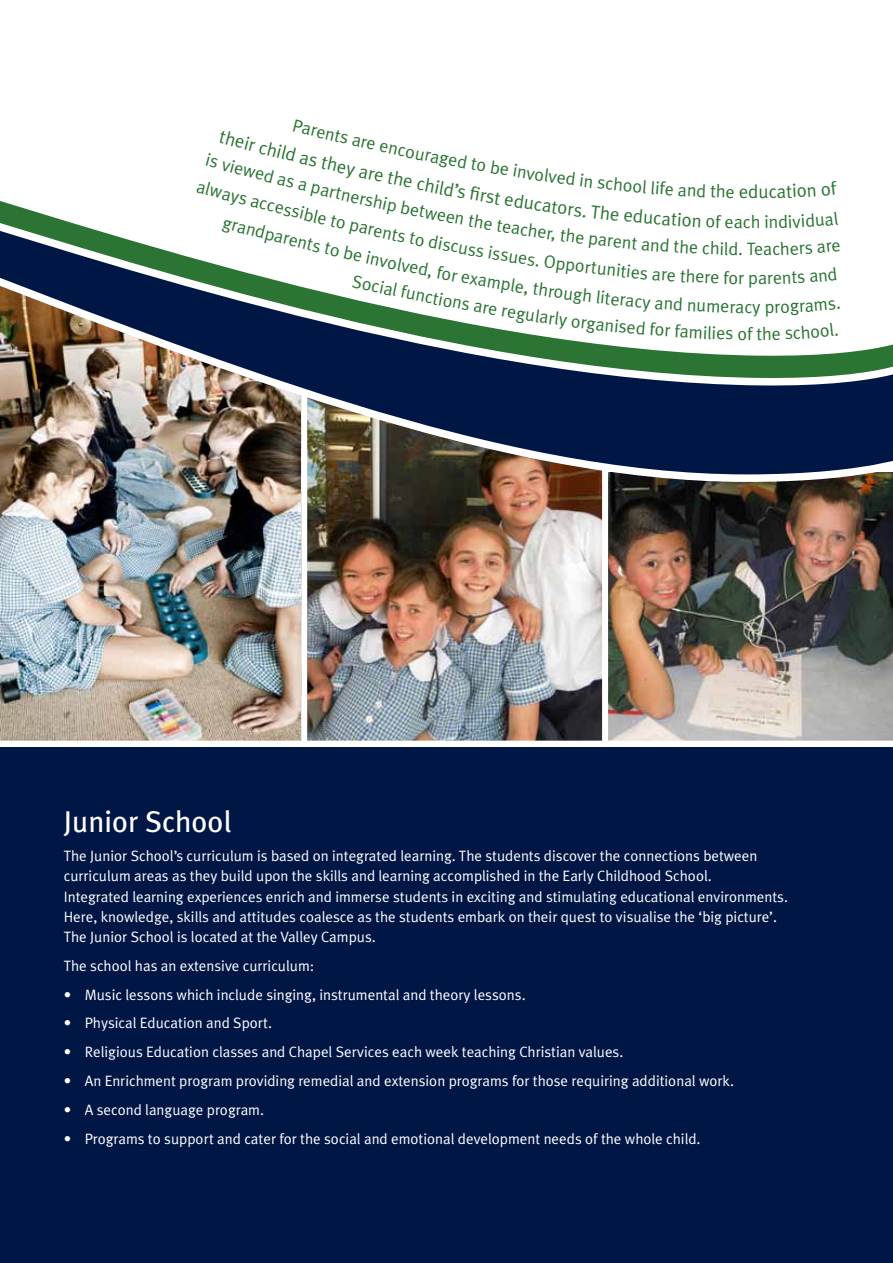
<style>
.page{position:relative;width:893px;height:1263px;background:#fff}
.page>*{position:absolute;margin:0;border:0;box-sizing:border-box;transform-origin:0 0}
.t1{font:30px "Meta Plus";color:#fff}
.t2{font:18.75px "Meta Plus Normal";color:#2b7434}
.t3{font:18px "Meta Plus Normal";color:#2b7434}
.t4{font:15px/20.2px "Meta Plus Normal";color:#fff}
</style>
<div class="page">
<img style="left:0;top:486px;width:300px;height:255px">
<img style="left:307px;top:486px;width:295px;height:255px">
<img style="left:608px;top:486px;width:285px;height:255px">
<div style="left:0;top:747px;width:893px;height:516px;background:#001746"></div>
<img style="left:0;top:201px;width:893px;height:285px">
<svg style="left:468px;top:214px;width:24px;height:16px"></svg>
<svg style="left:764px;top:241px;width:76px;height:14px"></svg>
<svg style="left:504px;top:201px;width:30px;height:9px"></svg>
<svg style="left:765px;top:211px;width:73px;height:17px"></svg>
<svg style="left:766px;top:300px;width:74px;height:17px"></svg>
<svg style="left:544px;top:205px;width:206px;height:107px"></svg>
<svg style="left:768px;top:267px;width:69px;height:17px"></svg>
<svg style="left:352px;top:274px;width:20px;height:17px"></svg>
<svg style="left:636px;top:321px;width:110px;height:19px"></svg>
<svg style="left:763px;top:323px;width:75px;height:17px"></svg>
<p class="t3" style="left:319px;top:120px;width:53px;rotate:13deg">ents ar</p>
<p class="t2" style="left:223px;top:125px;width:38px;rotate:15deg">their</p>
<p class="t3" style="left:369px;top:132px;width:51px;rotate:12deg">e enco</p>
<p class="t2" style="left:262px;top:136px;width:62px;rotate:14deg">child as</p>
<p class="t3" style="left:417px;top:142px;width:45px;rotate:11deg">urage</p>
<p class="t3" style="left:459px;top:150px;width:45px;rotate:10deg">dtob</p>
<p class="t3" style="left:502px;top:158px;width:37px;rotate:9deg">e inv</p>
<p class="t3" style="left:536px;top:163px;width:33px;rotate:8deg">olve</p>
<p class="t3" style="left:209px;top:149px;width:53px;rotate:15deg">is view</p>
<p class="t2" style="left:324px;top:151px;width:50px;rotate:13deg">they a</p>
<p class="t3" style="left:258px;top:162px;width:55px;rotate:14deg">ed as a</p>
<p class="t2" style="left:371px;top:162px;width:47px;rotate:12deg">re the</p>
<p class="t2" style="left:419px;top:172px;width:44px;rotate:11deg">child’</p>
<p class="t3" style="left:598px;top:172px;width:37px;rotate:6deg">scho</p>
<p class="t2" style="left:748px;top:181px;width:22px">du</p>
<p class="t3" style="left:200px;top:176px;width:67px;rotate:15deg">always a</p>
<p class="t3" style="left:313px;top:176px;width:57px;rotate:13deg">partner</p>
<p class="t3" style="left:368px;top:189px;width:48px;rotate:12deg">ship b</p>
<p class="t3" style="left:412px;top:198px;width:57px;rotate:11deg">etween</p>
<p class="t2" style="left:459px;top:180px;width:45px;rotate:10deg">s frst</p>
<p class="t3" style="left:262px;top:192px;width:57px;rotate:14deg">ccessib</p>
<p class="t3" style="left:316px;top:206px;width:58px;rotate:13deg">le to pa</p>
<p class="t2" style="left:536px;top:193px;width:35px;rotate:8deg">cato</p>
<p class="t2" style="left:569px;top:198px;width:34px;rotate:7deg">rs. T</p>
<p class="t3" style="left:751px;top:212px;width:11px">h</p>
<p class="t3" style="left:226px;top:212px;width:35px;rotate:15deg">gran</p>
<p class="t3" style="left:258px;top:220px;width:61px;rotate:14deg">dparent</p>
<p class="t3" style="left:498px;top:214px;width:43px;rotate:9deg">teach</p>
<p class="t3" style="left:539px;top:221px;width:30px;rotate:8deg">er, t</p>
<p class="t3" style="left:370px;top:218px;width:50px;rotate:12deg">rents t</p>
<p class="t3" style="left:417px;top:228px;width:46px;rotate:11deg">o disc</p>
<p class="t3" style="left:460px;top:237px;width:44px;rotate:10deg">uss is</p>
<p class="t3" style="left:502px;top:244px;width:42px;rotate:9deg">sues.</p>
<p class="t3" style="left:599px;top:229px;width:35px;rotate:6deg">aren</p>
<p class="t3" style="left:315px;top:234px;width:52px;rotate:13deg">s to be</p>
<p class="t3" style="left:368px;top:247px;width:46px;rotate:12deg">involv</p>
<p class="t3" style="left:412px;top:256px;width:50px;rotate:11deg">ed, for</p>
<p class="t3" style="left:747px;top:239px;width:18px">Te</p>
<p class="t3" style="left:567px;top:254px;width:33px;rotate:7deg">port</p>
<p class="t3" style="left:598px;top:258px;width:36px;rotate:6deg">uniti</p>
<p class="t3" style="left:680px;top:265px;width:32px;rotate:3deg">ther</p>
<p class="t3" style="left:748px;top:267px;width:21px">pa</p>
<p class="t3" style="left:463px;top:266px;width:42px;rotate:10deg">exam</p>
<p class="t3" style="left:503px;top:273px;width:40px;rotate:9deg">ple, t</p>
<p class="t3" style="left:540px;top:279px;width:37px;rotate:8deg">hrou</p>
<p class="t3" style="left:602px;top:287px;width:36px;rotate:6deg">itera</p>
<p class="t3" style="left:374px;top:275px;width:47px;rotate:12deg">cial fu</p>
<p class="t3" style="left:418px;top:284px;width:48px;rotate:11deg">nction</p>
<p class="t3" style="left:464px;top:293px;width:38px;rotate:10deg">s are</p>
<p class="t3" style="left:503px;top:300px;width:40px;rotate:9deg">regul</p>
<p class="t3" style="left:541px;top:306px;width:30px;rotate:8deg">arly</p>
<p class="t3" style="left:573px;top:310px;width:35px;rotate:7deg">orga</p>
<p class="t3" style="left:606px;top:314px;width:33px;rotate:6deg">nise</p>
<p class="t3" style="left:747px;top:323px;width:17px">ft</p>
<p class="t3" style="left:720px;top:296px;width:34px;rotate:1deg">erac</p>
<p class="t3" style="left:752px;top:296px;width:10px">y</p>
<h1 class="t1" style="left:64px;top:805px;width:169px">Junior School</h1>
<p class="t4" style="left:64px;top:846px;width:726px">The Junior School’s curriculum is based on integrated learning. The students discover the connections between curriculum areas as they build upon the skills and learning accomplished in the Early Childhood School.<br>Integrated learning experiences enrich and immerse students in exciting and stimulating educational environments.<br>Here, knowledge, skills and attitudes coalesce as the students embark on their quest to visualise the ‘big picture’.<br>The Junior School is located at the Valley Campus.</p>
<p class="t4" style="left:64px;top:955px;width:252px">The school has an extensive curriculum:</p>
<p class="t4" style="left:64px;top:984px;width:463px">• Music lessons which include singing, instrumental and theory lessons.</p>
<p class="t4" style="left:64px;top:1013px;width:210px">• Physical Education and Sport.</p>
<p class="t4" style="left:64px;top:1042px;width:561px">• Religious Education classes and Chapel Services each week teaching Christian values.</p>
<p class="t4" style="left:64px;top:1070px;width:672px">• An Enrichment program providing remedial and extension programs for those requiring additional work.</p>
<p class="t4" style="left:64px;top:1099px;width:202px">• A second language program.</p>
<p class="t4" style="left:64px;top:1128px;width:638px">• Programs to support and cater for the social and emotional development needs of the whole child.</p>
</div>
